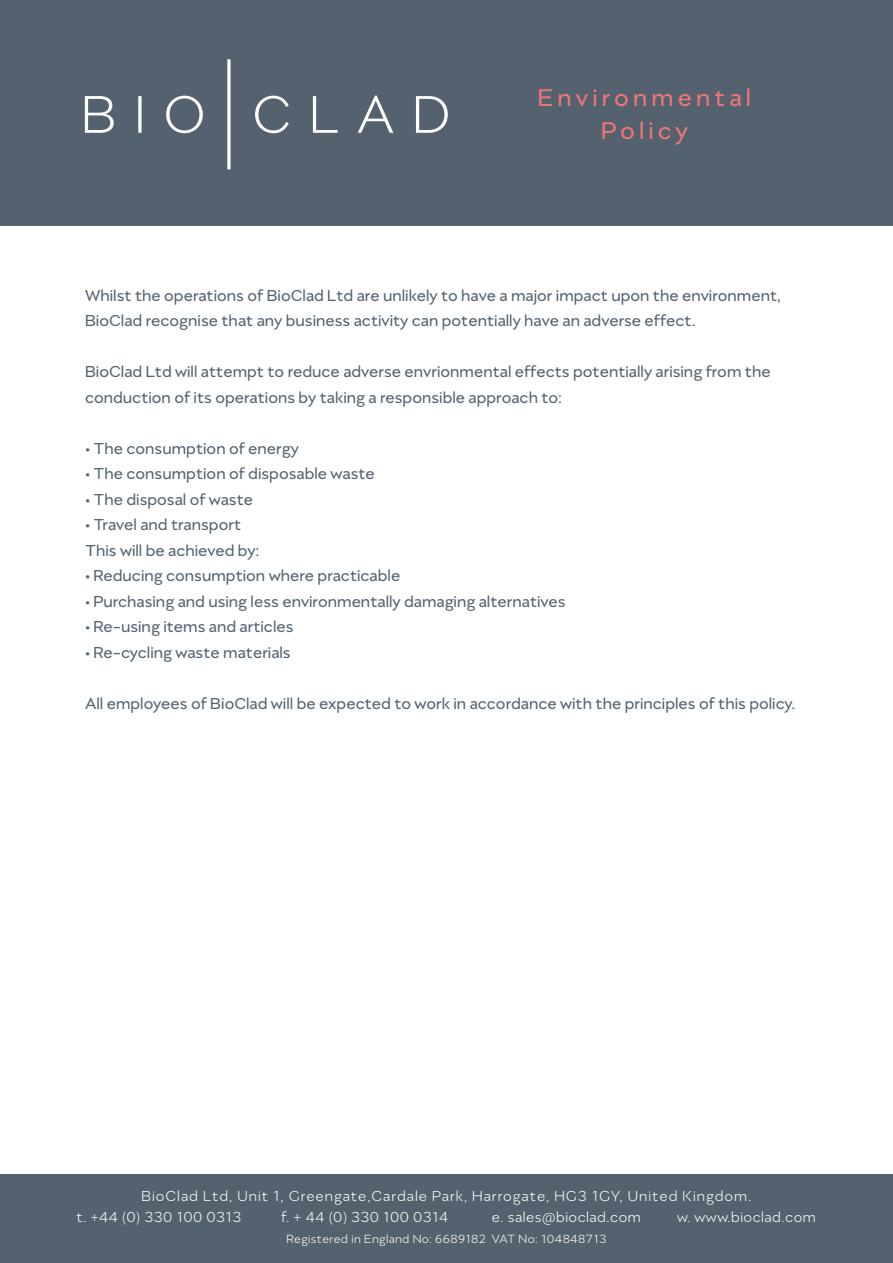
<style>
.page{position:relative;width:893px;height:1263px;background:#fff}
.page>*{position:absolute;margin:0;border:0;box-sizing:border-box;transform-origin:0 0}
.t1{font:27.45px/32.8px "Migrena Grotesque";letter-spacing:.15em;color:#f27576;text-align:center}
.t2{font:18px/25.5px "Migrena Grotesque";color:#54626f}
.t3{font:300 16.5px/21px "Migrena Grotesque";letter-spacing:.05em;color:#fff}
.t4{font:300 16.5px "Migrena Grotesque";letter-spacing:.03em;color:#fff}
.t5{font:300 13.5px "Migrena Grotesque";letter-spacing:.03em;color:#fff}
</style>
<div class="page">
<div style="left:0;top:0;width:893px;height:225px;background:#54626f"></div>
<div style="left:0;top:1174px;width:893px;height:89px;background:#54626f"></div>
<svg style="left:227px;top:59px;width:4px;height:110px"></svg>
<svg style="left:85px;top:96px;width:118px;height:37px"></svg>
<svg style="left:255px;top:95px;width:193px;height:38px"></svg>
<h1 class="t1" style="left:538px;top:81px;width:215px">Environmental<br>Policy</h1>
<p class="t2" style="left:85px;top:282px;width:697px">Whilst the operations of BioClad Ltd are unlikely to have a major impact upon the environment,<br>BioClad recognise that any business activity can potentially have an adverse effect.</p>
<p class="t2" style="left:85px;top:359px;width:687px">BioClad Ltd will attempt to reduce adverse envrionmental effects potentially arising from the conduction of its operations by taking a responsible approach to:</p>
<p class="t2" style="left:85px;top:435px;width:215px">• The consumption of energy</p>
<p class="t2" style="left:85px;top:461px;width:291px">• The consumption of disposable waste</p>
<p class="t2" style="left:85px;top:486px;width:170px">• The disposal of waste</p>
<p class="t2" style="left:85px;top:512px;width:176px">• Travel and transport<br>This will be achieved by:</p>
<p class="t2" style="left:85px;top:563px;width:317px">• Reducing consumption where practicable</p>
<p class="t2" style="left:85px;top:588px;width:482px">• Purchasing and using less environmentally damaging alternatives</p>
<p class="t2" style="left:85px;top:614px;width:210px">• Re-using items and articles</p>
<p class="t2" style="left:85px;top:639px;width:207px">• Re-cycling waste materials</p>
<p class="t2" style="left:85px;top:690px;width:712px">All employees of BioClad will be expected to work in accordance with the principles of this policy.</p>
<p class="t3" style="left:77px;top:1185px;width:676px;text-indent:65px">BioClad Ltd, Unit 1, Greengate,Cardale Park, Harrogate, HG3 1GY, United Kingdom. t. +44 (0) 330 100 0313</p>
<p class="t4" style="left:281px;top:1207px;width:169px">f. + 44 (0) 330 100 0314</p>
<p class="t4" style="left:492px;top:1207px;width:151px">e. sales@bioclad.com</p>
<p class="t4" style="left:677px;top:1207px;width:140px">w. www.bioclad.com</p>
<p class="t5" style="left:287px;top:1231px;width:321px">Registered in England No: 6689182 VAT No: 104848713</p>
</div>
